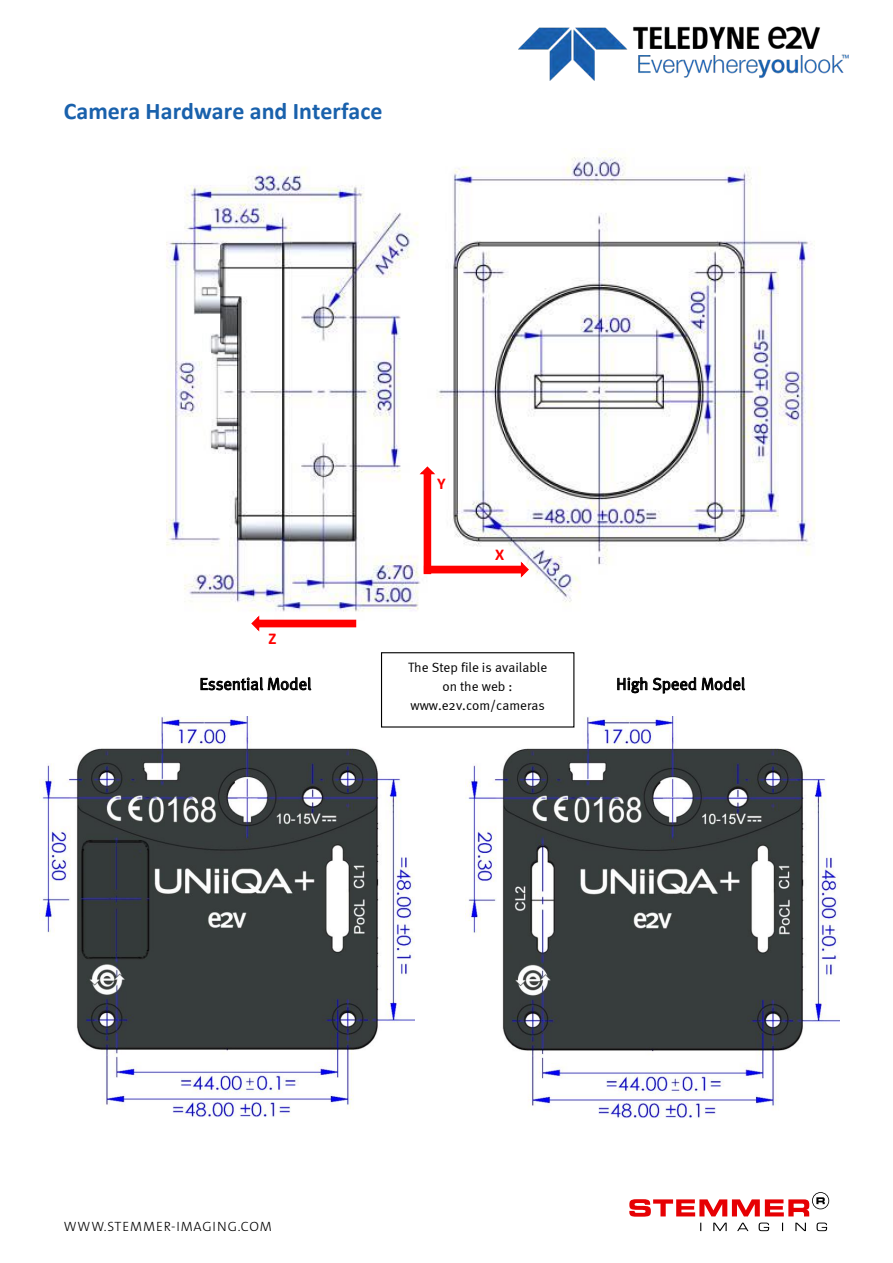
<style>
.page{position:relative;width:893px;height:1263px;background:#fff}
.page>*{position:absolute;margin:0;border:0;box-sizing:border-box;transform-origin:0 0}
.t1{font:700 24px "Calibri";color:#1961ac}
.t2{font:16.5px "Meta Normal";color:#000}
.t3{font:700 16.5px "Calibri";color:#f00}
.t4{font:13.5px/19px "Meta Normal";color:#000;text-align:center}
.t5{font:13.5px "The Sans LP3 Lig";letter-spacing:.065em;color:#000}
</style>
<div class="page">
<img style="left:519px;top:26px;width:330px;height:55px">
<svg style="left:200px;top:676px;width:111px;height:15px"></svg>
<svg style="left:617px;top:677px;width:30px;height:16px"></svg>
<svg style="left:653px;top:677px;width:43px;height:17px"></svg>
<svg style="left:702px;top:676px;width:43px;height:15px"></svg>
<img style="left:465px;top:717px;width:375px;height:401px">
<img style="left:40px;top:716px;width:375px;height:401px">
<div style="left:381px;top:653px;width:193px;height:74px;background:#fff"></div>
<div style="left:381px;top:652px;width:193px;height:75px;border:1px solid #000"></div>
<img style="left:166px;top:151px;width:649px;height:461px">
<svg style="left:418px;top:465px;width:112px;height:114px"></svg>
<img style="left:484px;top:544px;width:30px;height:38px">
<img style="left:426px;top:473px;width:30px;height:38px">
<svg style="left:251px;top:615px;width:106px;height:15px"></svg>
<img style="left:258px;top:628px;width:29px;height:4px">
<svg style="left:629px;top:1192px;width:200px;height:39px"></svg>
<h1 class="t1" style="left:64px;top:96px;width:320px">Camera Hardware and Interface</h1>
<p class="t3" style="left:268px;top:628px;width:9px">Z</p>
<p class="t3" style="left:437px;top:473px;width:10px">Y</p>
<p class="t3" style="left:495px;top:544px;width:11px">X</p>
<p class="t4" style="left:408px;top:657px;width:141px">The Step file is available on the web : www.e2v.com/cameras</p>
<p class="t2" style="left:199px;top:674px;width:113px">Essential Model</p>
<p class="t2" style="left:616px;top:674px;width:130px">High Speed Model</p>
<p class="t5" style="left:64px;top:1218px;width:209px">WWW.STEMMER-IMAGING.COM</p>
</div>
